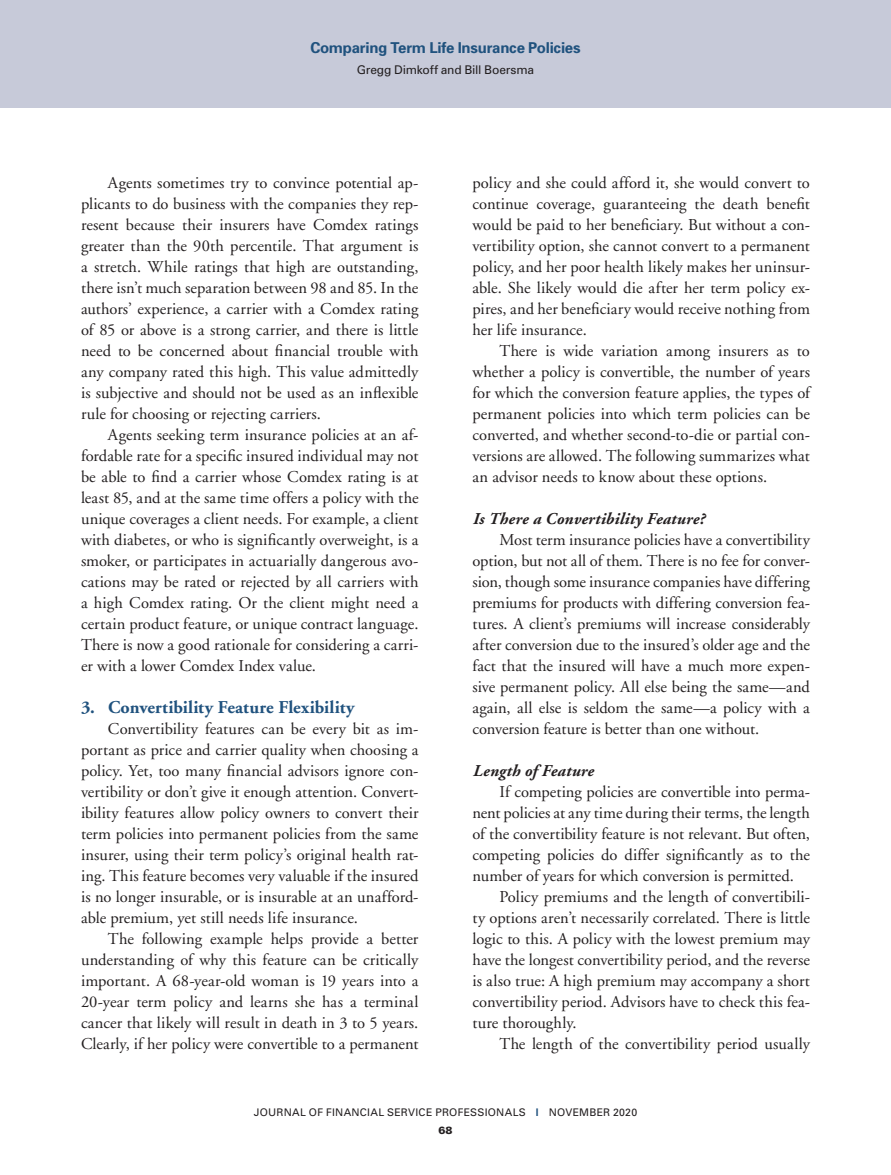
<style>
.page{position:relative;width:891px;height:1175px;background:#fff}
.page>*{position:absolute;margin:0;border:0;box-sizing:border-box;transform-origin:0 0}
.Subhead_2{font:700 18px "Adobe Garamond";letter-spacing:.01em;color:#20527e}
.Text{font:16.5px/21px "Adobe Garamond";letter-spacing:.005em;color:#231f20;text-align:justify}
.Subhead_3{font:italic 700 16.5px "Adobe Garamond";letter-spacing:.01em;color:#231f20}
.t1{font:700 15px "Univers";letter-spacing:-.015em;color:#20527e}
.t2{font:12px "Univers";letter-spacing:-.015em;color:#231f20}
.t3{font:10.5px/18px "Univers";letter-spacing:.025em;color:#231f20;text-align:center}
.s1{color:#20527e}
.s2{font-weight:900}
</style>
<div class="page">
<div style="left:0;top:0;width:891px;height:108px;background:#c7cad9"></div>
<p class="t1" style="left:310px;top:38px;width:272px">Comparing Term Life Insurance Policies</p>
<p class="t2" style="left:357px;top:62px;width:179px">Gregg Dimkoff and Bill Boersma</p>
<p class="Text" style="left:81px;top:172px;width:339px;text-indent:27px">Agents sometimes try to convince potential ap&shy;plicants to do business with the companies they rep&shy;resent because their insurers have Comdex ratings greater than the 90th percentile. That argument is a stretch. While ratings that high are outstanding, there isn’t much separation between 98 and 85. In the authors’ experience, a carrier with a Comdex rating of 85 or above is a strong carrier, and there is little need to be concerned about financial trouble with any company rated this high. This value admittedly is subjective and should not be used as an inflexible rule for choosing or rejecting carriers.</p>
<p class="Text" style="left:81px;top:424px;width:339px;text-indent:27px">Agents seeking term insurance policies at an af&shy;fordable rate for a specific insured individual may not be able to find a carrier whose Comdex rating is at least 85, and at the same time offers a policy with the unique coverages a client needs. For example, a client with diabetes, or who is significantly overweight, is a smoker, or participates in actuarially dangerous avo&shy;cations may be rated or rejected by all carriers with a high Comdex rating. Or the client might need a certain product feature, or unique contract language.<br>There is now a good rationale for considering a carri&shy;er with a lower Comdex Index value.</p>
<p class="Subhead_2" style="left:81px;top:697px;width:275px">3. Convertibility Feature Flexibility</p>
<p class="Text" style="left:81px;top:718px;width:339px;text-indent:27px">Convertibility features can be every bit as im&shy;portant as price and carrier quality when choosing a policy. Yet, too many financial advisors ignore con&shy;vertibility or don’t give it enough attention. Convert&shy;ibility features allow policy owners to convert their term policies into permanent policies from the same insurer, using their term policy’s original health rat&shy;ing. This feature becomes very valuable if the insured is no longer insurable, or is insurable at an unafford&shy;able premium, yet still needs life insurance.</p>
<p class="Text" style="left:81px;top:928px;width:339px;text-indent:27px">The following example helps provide a better understanding of why this feature can be critically important. A 68-year-old woman is 19 years into a 20-year term policy and learns she has a terminal cancer that likely will result in death in 3 to 5 years.<br>Clearly, if her policy were convertible to a permanent</p>
<p class="Text" style="left:472px;top:172px;width:339px">policy and she could afford it, she would convert to continue coverage, guaranteeing the death benefit would be paid to her beneficiary. But without a con&shy;vertibility option, she cannot convert to a permanent policy, and her poor health likely makes her uninsur&shy;able. She likely would die after her term policy ex&shy;pires, and her beneficiary would receive nothing from her life insurance.</p>
<p class="Text" style="left:472px;top:340px;width:339px;text-indent:27px">There is wide variation among insurers as to whether a policy is convertible, the number of years for which the conversion feature applies, the types of permanent policies into which term policies can be converted, and whether second-to-die or partial con&shy;versions are allowed. The following summarizes what an advisor needs to know about these options.</p>
<p class="Subhead_3" style="left:472px;top:509px;width:234px">Is There a Convertibility Feature?</p>
<p class="Text" style="left:472px;top:529px;width:339px;text-indent:27px">Most term insurance policies have a convertibility option, but not all of them. There is no fee for conver&shy;sion, though some insurance companies have differing premiums for products with differing conversion fea&shy;tures. A client’s premiums will increase considerably after conversion due to the insured’s older age and the fact that the insured will have a much more expen&shy;sive permanent policy. All else being the same—and again, all else is seldom the same—a policy with a conversion feature is better than one without.</p>
<p class="Subhead_3" style="left:472px;top:761px;width:123px">Length of Feature</p>
<p class="Text" style="left:472px;top:781px;width:339px;text-indent:27px">If competing policies are convertible into perma&shy;nent policies at any time during their terms, the length of the convertibility feature is not relevant. But often, competing policies do differ significantly as to the number of years for which conversion is permitted.</p>
<p class="Text" style="left:472px;top:886px;width:339px;text-indent:27px">Policy premiums and the length of convertibili&shy;ty options aren’t necessarily correlated. There is little logic to this. A policy with the lowest premium may have the longest convertibility period, and the reverse is also true: A high premium may accompany a short convertibility period. Advisors have to check this fea&shy;ture thoroughly.</p>
<p class="Text" style="left:499px;top:1033px;width:312px">The length of the convertibility period usually</p>
<p class="t3" style="left:254px;top:1103px;width:385px">JOURNAL OF FINANCIAL SERVICE PROFESSIONALS <span class="s1">|</span> NOVEMBER 2020<br><span class="s2">68</span></p>
</div>
